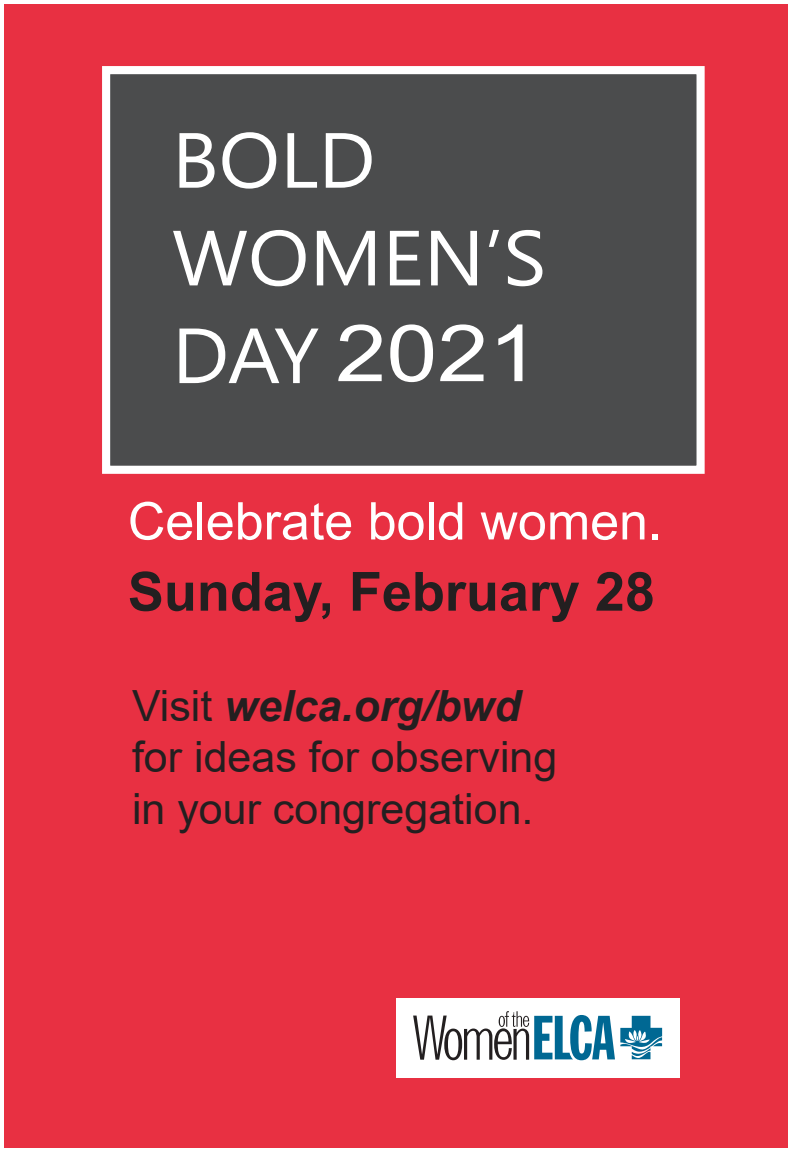
<style>
.page{position:relative;width:792px;height:1152px;background:#fff}
.page>*{position:absolute;margin:0;border:0;box-sizing:border-box;transform-origin:0 0}
.t1{font:700 54px "Arial";color:#231f20}
.t2{font:52px "Arial";color:#fff}
.t3{font:43.2px/51.6px "Arial";color:#231f20}
.s1{font-style:inherit}
.s2{font-weight:700;font-style:italic}
</style>
<div class="page">
<div style="left:4px;top:4px;width:784px;height:1144px;background:#e83042"></div>
<div style="left:396px;top:998px;width:284px;height:80px;background:#fff"></div>
<svg style="left:413px;top:1011px;width:249px;height:49px"></svg>
<div style="left:106px;top:70px;width:595px;height:400px;background:#4b4c4d"></div>
<div style="left:102px;top:66px;width:603px;height:408px;border:8px solid #fff"></div>
<svg style="left:179px;top:132px;width:193px;height:57px"></svg>
<svg style="left:173px;top:229px;width:133px;height:57px"></svg>
<svg style="left:317px;top:230px;width:58px;height:55px"></svg>
<svg style="left:389px;top:230px;width:31px;height:55px"></svg>
<svg style="left:431px;top:229px;width:111px;height:57px"></svg>
<svg style="left:179px;top:328px;width:140px;height:55px"></svg>
<svg style="left:338px;top:324px;width:146px;height:58px"></svg>
<svg style="left:498px;top:324px;width:25px;height:57px"></svg>
<p class="t2" style="left:128px;top:485px;width:536px">Celebrate bold women.</p>
<p class="t1" style="left:128px;top:554px;width:529px">Sunday, February 2<span class="s1">8</span></p>
<p class="t3" style="left:132px;top:679px;width:427px">Visit <span class="s2">welca.org/bwd </span>for ideas for observing in your congregation.</p>
</div>
